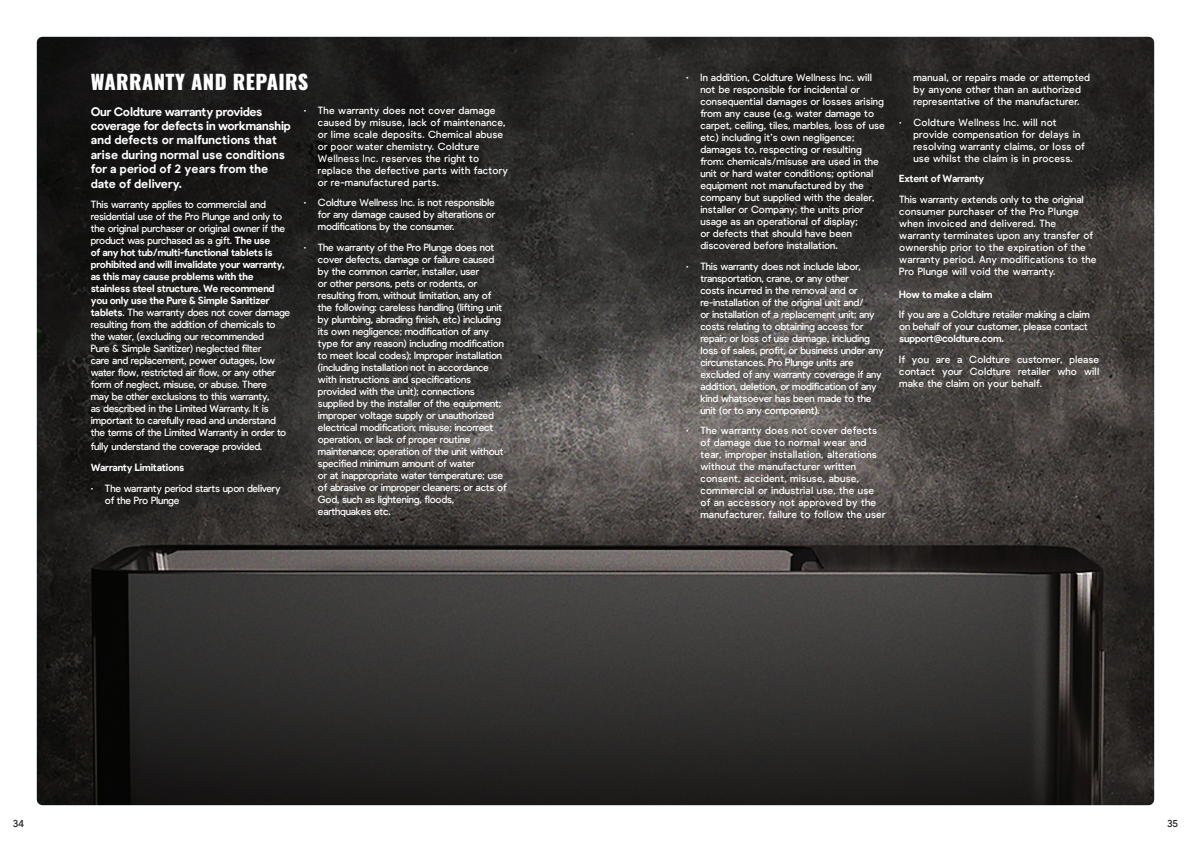
<style>
.page{position:relative;width:1191px;height:842px;background:#fff}
.page>*{position:absolute;margin:0;border:0;box-sizing:border-box;transform-origin:0 0}
.Chapter_Title{font:800 20px "Oswald";letter-spacing:.02em;color:#fff}
.Chapter_Intro{font:700 12px/14.4px "Pulp Display";color:#fff}
.Body_Copy{font:10px/12px "Pulp Display";letter-spacing:-.02em;color:#fff}
.Body_Copy-2{font:10px/12px "Pulp Display";letter-spacing:.02em;color:#fff}
.Body_Copy-3{font:10px/12px "Pulp Display";color:#fff}
.Paragraph_Intro{font:700 10px "Pulp Display";letter-spacing:-.02em;color:#fff}
.t1{font:10px "Pulp Display";color:#231f20}
.s1{font-weight:700}
.s2{font-weight:300}
.s3{font-weight:600}
</style>
<div class="page">
<img style="left:37px;top:37px;width:1117px;height:768px">
<p class="Chapter_Title" style="left:91px;top:71px;width:219px">WARRANTY AND REPAIRS</p>
<p class="Chapter_Intro" style="left:91px;top:104px;width:201px">Our Coldture warranty provides coverage for defects in workmanship and defects or malfunctions that arise during normal use conditions for a period of 2 years from the date of delivery.</p>
<p class="Body_Copy" style="left:91px;top:199px;width:201px">This warranty applies to commercial and residential use of the Pro Plunge and only to the original purchaser or original owner if the product was purchased as a gift. <span class="s1">The use<br>of any hot tub/multi-functional tablets is prohibited and will invalidate your warranty, as this may cause problems with the stainless steel structure. We recommend you only use the Pure &amp; Simple Sanitizer tablets</span>. The warranty does not cover damage resulting from the addition of chemicals to the water, (excluding our recommended<br>Pure &amp; Simple Sanitizer) neglected filter<br>care and replacement, power outages, low water flow, restricted air flow, or any other form of neglect, misuse, or abuse. There<br>may be other exclusions to this warranty,<br>as described in the Limited Warranty. It is important to carefully read and understand the terms of the Limited Warranty in order to</p>
<p class="Body_Copy" style="left:91px;top:441px;width:173px">fully understand the coverage provided.</p>
<p class="Paragraph_Intro" style="left:91px;top:462px;width:95px">Warranty Limitations</p>
<p class="Body_Copy" style="left:105px;top:482px;width:177px;text-indent:-14px">• The warranty period starts upon delivery of the Pro Plunge</p>
<p class="Body_Copy-2" style="left:318px;top:105px;width:191px;text-indent:-14px">• The warranty does not cover damage caused by misuse, lack of maintenance, or lime scale deposits. Chemical abuse or poor water chemistry. Coldture <span class="s2">Wellness Inc.</span> reserves the right to replace the defective parts with factory or re-manufactured parts.</p>
<p class="Body_Copy" style="left:318px;top:197px;width:179px;text-align:justify;text-indent:-14px">• Coldture <span class="s2">Wellness Inc.</span> is not responsible for <span class="s2">a</span>ny damage caused by alterations or modifications by the consumer.</p>
<p class="Body_Copy" style="left:318px;top:242px;width:190px;text-indent:-14px">• The warranty of the Pro Plunge does not cover defects, damage or failure caused by the common carrier, installer, user<br>or other persons, pets or rodents, or resulting from, without limitation, any of the following: careless handling (lifting unit by plumbing, abrading finish, etc) including its own negligence; modification of any type for any reason) including modification to meet local codes); Improper installation (including installation not in accordance with instructions and specifications provided with the unit); connections supplied by the installer of the equipment; improper voltage supply or unauthorized electrical modification; misuse; incorrect operation, or lack of proper routine maintenance; operation of the unit without specified minimum amount of water<br>or at inappropriate water temperature; use of abrasive or improper cleaners; or acts of God, such as lightening, floods, earthquakes etc.</p>
<p class="Body_Copy-3" style="left:700px;top:72px;width:186px;text-indent:-14px">• In addition, Coldture <span class="s2">Wellness Inc.</span> will not be responsible for incidental or consequential damages or losses arising from any cause (e.g. water damage to carpet, ceiling, tiles, marbles, loss of use etc) including it’s own negligence; damages to, respecting or resulting from: chemicals/misuse are used in the unit or hard water conditions; optional equipment not manufactured by the company but supplied with the dealer, installer or Company; the units prior usage as an operational of display;<br>or defects that should have been discovered before installation.</p>
<p class="Body_Copy" style="left:700px;top:260px;width:185px;text-indent:-14px">• This warranty does not include labor, transportation, crane, or any other<br>costs incurred in the removal and or re-installation of the original unit and/<br>or installation of a replacement unit; any costs relating to obtaining access for repair; or loss of use damage, including loss of sales, profit, or business under any circumstances. Pro Plunge units are excluded of any warranty coverage if any addition, deletion, or modification of any kind whatsoever has been made to the unit (or to any component).</p>
<p class="Body_Copy-2" style="left:700px;top:425px;width:186px;text-indent:-14px">• The warranty does not cover defects of damage due to normal wear and tear, improper installation, alterations without the manufacturer written consent, accident, misuse, abuse, commercial or industrial use, the use of an accessory not approved by the manufacturer, failure to follow the user</p>
<p class="Body_Copy-2" style="left:913px;top:72px;width:178px">manual, or repairs made or attempted by anyone other than an authorized representative of the manufacturer.</p>
<p class="Body_Copy-2" style="left:913px;top:116px;width:173px;text-indent:-14px">• Coldture <span class="s2">Wellness Inc.</span> will not provide compensation for delays in resolving warranty claims, or loss of use whilst the claim is in process.</p>
<p class="Body_Copy" style="left:899px;top:169px;width:186px;line-height:20.5px"><span class="s1">Extent of Warranty<br></span>This warranty extends only to the original</p>
<p class="Body_Copy-2" style="left:899px;top:205px;width:199px">consumer purchaser of the Pro Plunge when invoiced and delivered. The warranty terminates upon any transfer of ownership prior to the expiration of the warranty period. Any modifications to the Pro Plunge will void the warranty.</p>
<p class="Body_Copy" style="left:899px;top:284px;width:192px;line-height:20.5px"><span class="s1">How to make a claim<br></span>If you are a Coldture retailer making a claim</p>
<p class="Body_Copy" style="left:899px;top:321px;width:190px">on behalf of your customer, please <span class="s2">contact </span><span class="s3">support@coldture.com.</span></p>
<p class="Body_Copy" style="left:899px;top:353px;width:201px;text-align:justify">If you are a Coldture customer, please contact your Coldture retailer who will make the claim on your behalf.</p>
<p class="t1" style="left:13px;top:818px;width:13px">34</p>
<p class="t1" style="left:1167px;top:818px;width:12px">35</p>
</div>
